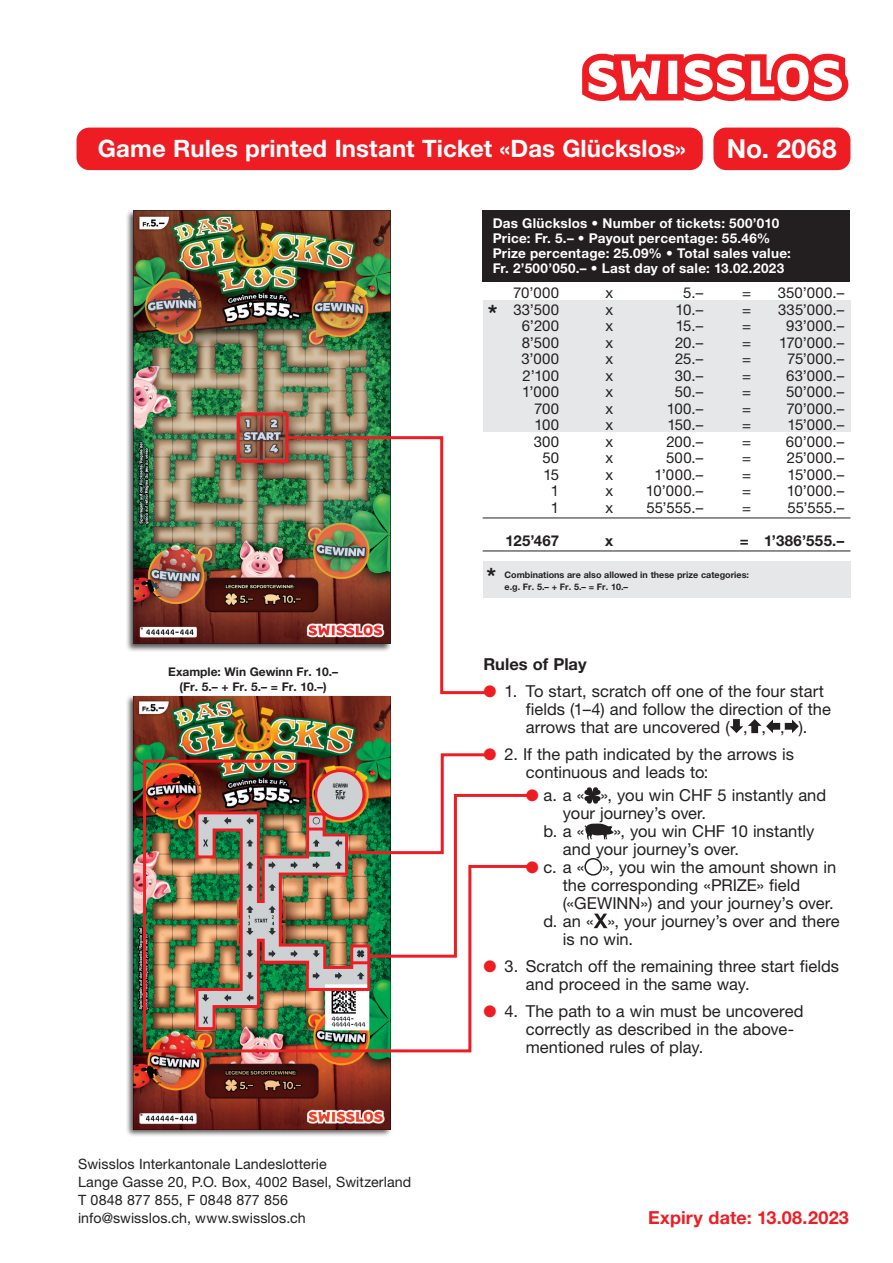
<style>
.page{position:relative;width:893px;height:1263px;background:#fff}
.page>*{position:absolute;margin:0;border:0;box-sizing:border-box;transform-origin:0 0}
.t1{font:700 26.25px "Helvetica Neue LT Std";letter-spacing:.02em;color:#fff}
.t2{font:700 24px "Helvetica Neue LT Std";color:#fff}
.t3{font:700 24px "Helvetica Neue LT Std";color:#231f20}
.t4{font:700 18px "Helvetica Neue LT Std";letter-spacing:.01em;color:#ee1d23}
.t5{font:16.5px/18px "Helvetica Neue LT Std";color:#231f20}
.t6{font:700 16.5px "Helvetica Neue LT Std";color:#231f20}
.t7{font:15px "Helvetica Neue LT Std";letter-spacing:.025em;color:#231f20}
.t8{font:700 15px "Helvetica Neue LT Std";letter-spacing:.025em;color:#231f20}
.t9{font:14.25px/18px "Helvetica Neue LT Std";letter-spacing:.005em;color:#231f20}
.t10{font:700 13.5px/15px "Helvetica Neue LT Std";letter-spacing:.02em;color:#fff}
.t11{font:700 12px/15px "Helvetica Neue LT Std";color:#231f20;text-align:center}
.t12{font:700 9px/12px "Helvetica Neue LT Std";color:#231f20}
.s1{color:#ee1d23}
</style>
<div class="page">
<div style="left:483px;top:300px;width:367px;height:132px;background:#e6e7e9"></div>
<svg style="left:730px;top:719px;width:69px;height:14px"></svg>
<svg style="left:584px;top:787px;width:17px;height:17px"></svg>
<svg style="left:584px;top:823px;width:29px;height:17px"></svg>
<div style="left:584px;top:858px;width:18px;height:18px;border:2px solid #231f20;border-radius:50%"></div>
<svg style="left:594px;top:913px;width:13px;height:15px"></svg>
<hr style="left:483px;top:518px;width:367px;height:1px;background:#231f20">
<hr style="left:483px;top:551px;width:367px;height:1px;background:#231f20">
<div style="left:483px;top:210px;width:367px;height:71px;background:#231f20"></div>
<div style="left:483px;top:562px;width:367px;height:36px;background:#e6e7e9"></div>
<svg style="left:582px;top:54px;width:266px;height:47px"></svg>
<div style="left:77px;top:128px;width:626px;height:42px;background:#ee1d23;border-radius:13px"></div>
<div style="left:713px;top:128px;width:137px;height:42px;background:#ee1d23;border-radius:13px"></div>
<div style="left:125px;top:209px;width:267px;height:443px;background:#231f20;opacity:.75"></div>
<img style="left:133px;top:211px;width:257px;height:433px">
<div style="left:237px;top:412px;width:52px;height:51px;border:3px solid #ee1d23"></div>
<img style="left:286px;top:435px;width:205px;height:260px">
<div style="left:125px;top:694px;width:267px;height:444px;background:#231f20;opacity:.75"></div>
<img style="left:133px;top:696px;width:257px;height:433px">
<img style="left:142px;top:758px;width:330px;height:296px">
<img style="left:194px;top:752px;width:338px;height:279px">
<h2 class="t2" style="left:98px;top:134px;width:590px">Game Rules printed Instant Ticket «Das Glückslos»</h2>
<h1 class="t1" style="left:727px;top:133px;width:111px">No. 2068</h1>
<p class="t11" style="left:168px;top:664px;width:171px">Example: Win Gewinn Fr. 10.– (Fr. 5.– + Fr. 5.– = Fr. 10.–)</p>
<p class="t9" style="left:78px;top:1154px;width:335px">Swisslos Interkantonale Landeslotterie<br>Lange Gasse 20, P.O. Box, 4002 Basel, Switzerland T 0848 877 855, F 0848 877 856<br>info@swisslos.ch, www.swisslos.ch</p>
<p class="t10" style="left:493px;top:215px;width:300px">Das Glückslos • Number of tickets: 500’010<br>Price: Fr. 5.– • Payout percentage: 55.46% Prize percentage: 25.09% • Total sales value:<br>Fr. 2’500’050.– • Last day of sale: 13.02.2023</p>
<p class="t7" style="left:513px;top:284px;width:48px">70’000</p>
<p class="t7" style="left:605px;top:284px;width:9px">x</p>
<p class="t7" style="left:683px;top:284px;width:21px">5.–</p>
<p class="t7" style="left:742px;top:284px;width:10px">=</p>
<p class="t7" style="left:778px;top:284px;width:68px">350’000.–</p>
<p class="t7" style="left:513px;top:300px;width:47px">33’500</p>
<p class="t7" style="left:605px;top:300px;width:9px">x</p>
<p class="t7" style="left:676px;top:300px;width:29px">10.–</p>
<p class="t7" style="left:742px;top:300px;width:10px">=</p>
<p class="t7" style="left:778px;top:300px;width:67px">335’000.–</p>
<p class="t7" style="left:522px;top:317px;width:39px">6’200</p>
<p class="t7" style="left:605px;top:317px;width:9px">x</p>
<p class="t7" style="left:676px;top:317px;width:29px">15.–</p>
<p class="t7" style="left:742px;top:317px;width:10px">=</p>
<p class="t7" style="left:786px;top:317px;width:59px">93’000.–</p>
<p class="t7" style="left:522px;top:333px;width:39px">8’500</p>
<p class="t7" style="left:605px;top:333px;width:9px">x</p>
<p class="t7" style="left:675px;top:333px;width:30px">20.–</p>
<p class="t7" style="left:742px;top:333px;width:10px">=</p>
<p class="t7" style="left:779px;top:333px;width:66px">170’000.–</p>
<p class="t7" style="left:521px;top:350px;width:39px">3’000</p>
<p class="t7" style="left:605px;top:350px;width:9px">x</p>
<p class="t7" style="left:675px;top:350px;width:29px">25.–</p>
<p class="t7" style="left:742px;top:350px;width:10px">=</p>
<p class="t7" style="left:787px;top:350px;width:59px">75’000.–</p>
<p class="t7" style="left:522px;top:366px;width:38px">2’100</p>
<p class="t7" style="left:605px;top:366px;width:9px">x</p>
<p class="t7" style="left:675px;top:366px;width:30px">30.–</p>
<p class="t7" style="left:742px;top:366px;width:10px">=</p>
<p class="t7" style="left:786px;top:366px;width:60px">63’000.–</p>
<p class="t7" style="left:522px;top:383px;width:39px">1’000</p>
<p class="t7" style="left:605px;top:383px;width:9px">x</p>
<p class="t7" style="left:675px;top:383px;width:30px">50.–</p>
<p class="t7" style="left:742px;top:383px;width:10px">=</p>
<p class="t7" style="left:786px;top:383px;width:60px">50’000.–</p>
<p class="t7" style="left:534px;top:399px;width:27px">700</p>
<p class="t7" style="left:605px;top:399px;width:9px">x</p>
<p class="t7" style="left:667px;top:399px;width:38px">100.–</p>
<p class="t7" style="left:742px;top:399px;width:10px">=</p>
<p class="t7" style="left:786px;top:399px;width:59px">70’000.–</p>
<p class="t7" style="left:535px;top:416px;width:26px">100</p>
<p class="t7" style="left:605px;top:416px;width:9px">x</p>
<p class="t7" style="left:667px;top:416px;width:37px">150.–</p>
<p class="t7" style="left:742px;top:416px;width:10px">=</p>
<p class="t7" style="left:787px;top:416px;width:58px">15’000.–</p>
<p class="t7" style="left:534px;top:432px;width:27px">300</p>
<p class="t7" style="left:605px;top:432px;width:9px">x</p>
<p class="t7" style="left:666px;top:432px;width:38px">200.–</p>
<p class="t7" style="left:742px;top:432px;width:10px">=</p>
<p class="t7" style="left:786px;top:432px;width:60px">60’000.–</p>
<p class="t7" style="left:543px;top:449px;width:18px">50</p>
<p class="t7" style="left:605px;top:449px;width:9px">x</p>
<p class="t7" style="left:666px;top:449px;width:38px">500.–</p>
<p class="t7" style="left:742px;top:449px;width:10px">=</p>
<p class="t7" style="left:787px;top:449px;width:59px">25’000.–</p>
<p class="t7" style="left:543px;top:465px;width:17px">15</p>
<p class="t7" style="left:605px;top:465px;width:9px">x</p>
<p class="t7" style="left:654px;top:465px;width:50px">1’000.–</p>
<p class="t7" style="left:742px;top:465px;width:10px">=</p>
<p class="t7" style="left:787px;top:465px;width:58px">15’000.–</p>
<p class="t7" style="left:551px;top:482px;width:10px">1</p>
<p class="t7" style="left:605px;top:482px;width:9px">x</p>
<p class="t7" style="left:646px;top:482px;width:59px">10’000.–</p>
<p class="t7" style="left:742px;top:482px;width:10px">=</p>
<p class="t7" style="left:787px;top:482px;width:59px">10’000.–</p>
<p class="t7" style="left:551px;top:498px;width:10px">1</p>
<p class="t7" style="left:605px;top:498px;width:9px">x</p>
<p class="t7" style="left:646px;top:498px;width:58px">55’555.–</p>
<p class="t7" style="left:742px;top:498px;width:10px">=</p>
<p class="t7" style="left:787px;top:498px;width:58px">55’555.–</p>
<p class="t8" style="left:506px;top:531px;width:55px">125’467</p>
<p class="t8" style="left:605px;top:531px;width:10px">x</p>
<p class="t8" style="left:740px;top:531px;width:106px">= 1’386’555.–</p>
<h2 class="t3" style="left:486px;top:562px;width:11px">*</h2>
<p class="t12" style="left:504px;top:568px;width:246px">Combinations are also allowed in these prize categories: e.g. Fr. 5.– + Fr. 5.– = Fr. 10.–</p>
<h2 class="t3" style="left:488px;top:298px;width:11px">*</h2>
<p class="t6" style="left:483px;top:654px;width:105px">Rules of Play</p>
<p class="t5" style="left:526px;top:682px;width:306px;text-indent:-43px"><span class="s1">●</span> 1. To start, scratch off one of the four start fields (1–4) and follow the direction of the arrows that are uncovered ( , , , ).</p>
<p class="t5" style="left:526px;top:745px;width:270px;text-indent:-43px"><span class="s1">●</span> 2. If the path indicated by the arrows is continuous and leads to:</p>
<p class="t5" style="left:526px;top:785px;width:302px"><span class="s1">●</span> a. a « », you win CHF 5 instantly and</p>
<p class="t5" style="left:563px;top:803px;width:145px">your journey’s over.</p>
<p class="t5" style="left:543px;top:821px;width:43px">b. a «</p>
<p class="t5" style="left:563px;top:821px;width:253px;text-indent:51px">», you win CHF 10 instantly and your journey’s over.</p>
<p class="t5" style="left:526px;top:857px;width:312px"><span class="s1">●</span> c. a « », you win the amount shown in</p>
<p class="t5" style="left:563px;top:875px;width:239px">the corresponding «PRIZE» field</p>
<p class="t5" style="left:563px;top:893px;width:272px">(«GEWINN») and your journey’s over.</p>
<p class="t5" style="left:543px;top:911px;width:298px">d. an « », your journey’s over and there</p>
<p class="t5" style="left:563px;top:929px;width:72px">is no win.</p>
<p class="t5" style="left:526px;top:956px;width:315px;text-indent:-43px"><span class="s1">●</span> 3. Scratch off the remaining three start fields and proceed in the same way.</p>
<p class="t5" style="left:526px;top:1001px;width:279px;text-indent:-43px"><span class="s1">●</span> 4. The path to a win must be uncovered correctly as described in the above&shy;mentioned rules of play.</p>
<p class="t4" style="left:648px;top:1206px;width:202px">Expiry date: 13.08.2023</p>
</div>
